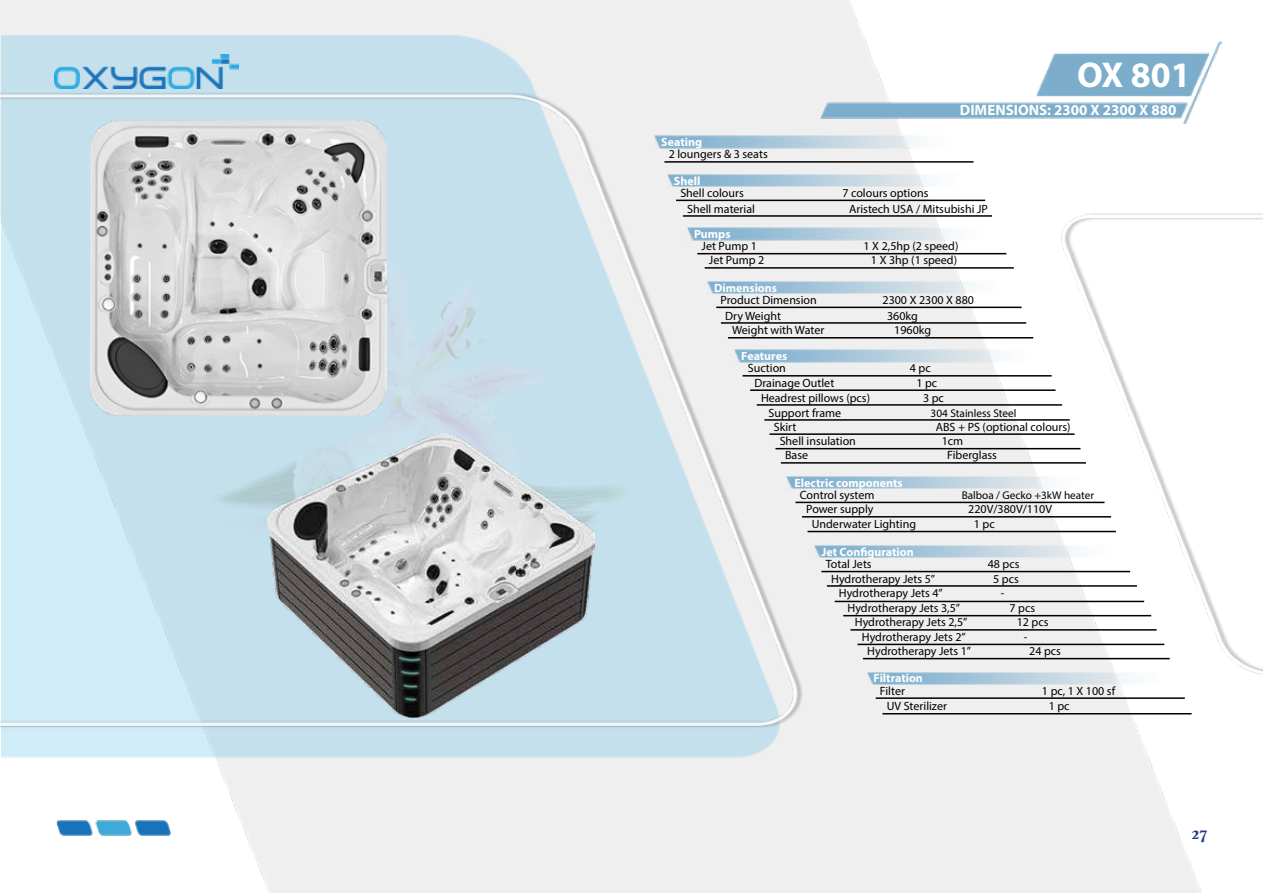
<style>
.page{position:relative;width:1263px;height:893px;background:#fff}
.page>*{position:absolute;margin:0;border:0;box-sizing:border-box;transform-origin:0 0}
.t1{font:700 36px "Myriad Pro";color:#fff}
.t2{font:700 18px "Athelas";color:#283583}
.t3{font:700 15px "Myriad Pro";color:#fff}
.t4{font:12px "Myriad Pro";color:#000}
.t5{font:700 12px "Myriad Pro";color:#fff}
.t6{font:11.25px "Myriad Pro";color:#000}
</style>
<div class="page">
<img style="left:809px;top:0;width:393px;height:893px">
<img style="left:0;top:0;width:809px;height:893px">
<img style="left:54px;top:817px;width:119px;height:22px">
<img style="left:821px;top:41px;width:401px;height:83px">
<img style="left:54px;top:54px;width:184px;height:34px">
<img style="left:655px;top:136px;width:309px;height:12px">
<hr style="left:664px;top:161px;width:309px;height:2px;background:#000">
<img style="left:668px;top:174px;width:309px;height:13px">
<hr style="left:676px;top:200px;width:309px;height:1px;background:#000">
<hr style="left:683px;top:215px;width:309px;height:2px;background:#000">
<img style="left:688px;top:228px;width:309px;height:12px">
<hr style="left:697px;top:253px;width:309px;height:1px;background:#000">
<img style="left:708px;top:281px;width:309px;height:13px">
<hr style="left:716px;top:307px;width:305px;height:1px;background:#000">
<hr style="left:721px;top:322px;width:305px;height:2px;background:#000">
<hr style="left:728px;top:337px;width:305px;height:1px;background:#000">
<img style="left:734px;top:350px;width:309px;height:12px">
<hr style="left:742px;top:375px;width:310px;height:2px;background:#000">
<hr style="left:750px;top:389px;width:305px;height:2px;background:#000">
<hr style="left:757px;top:404px;width:305px;height:2px;background:#000">
<hr style="left:764px;top:419px;width:306px;height:2px;background:#000">
<hr style="left:769px;top:433px;width:305px;height:2px;background:#000">
<hr style="left:775px;top:448px;width:305px;height:1px;background:#000">
<hr style="left:781px;top:462px;width:305px;height:2px;background:#000">
<img style="left:787px;top:476px;width:272px;height:13px">
<hr style="left:795px;top:502px;width:309px;height:1px;background:#000">
<hr style="left:802px;top:516px;width:309px;height:2px;background:#000">
<hr style="left:807px;top:531px;width:309px;height:1px;background:#000">
<img style="left:814px;top:545px;width:245px;height:13px">
<hr style="left:821px;top:571px;width:309px;height:1px;background:#000">
<hr style="left:827px;top:585px;width:310px;height:2px;background:#000">
<hr style="left:835px;top:601px;width:309px;height:1px;background:#000">
<hr style="left:843px;top:615px;width:308px;height:1px;background:#000">
<hr style="left:850px;top:629px;width:307px;height:2px;background:#000">
<hr style="left:857px;top:644px;width:307px;height:1px;background:#000">
<hr style="left:863px;top:658px;width:307px;height:1px;background:#000">
<img style="left:146px;top:230px;width:538px;height:358px">
<img style="left:90px;top:119px;width:297px;height:297px">
<img style="left:268px;top:433px;width:327px;height:284px">
<img style="left:867px;top:672px;width:192px;height:12px">
<hr style="left:876px;top:697px;width:309px;height:2px;background:#000">
<hr style="left:882px;top:713px;width:309px;height:1px;background:#000">
<img style="left:1059px;top:204px;width:204px;height:484px">
<hr style="left:705px;top:267px;width:309px;height:2px;background:#000">
<h1 class="t1" style="left:1077px;top:51px;width:115px">ΟΧ 801</h1>
<p class="t3" style="left:960px;top:100px;width:218px">DIMENSIONS: 2300 X 2300 X 880</p>
<p class="t5" style="left:661px;top:134px;width:42px">Seating</p>
<p class="t4" style="left:669px;top:147px;width:101px">2 loungers &amp; 3 seats</p>
<p class="t5" style="left:674px;top:173px;width:28px">Shell</p>
<p class="t4" style="left:680px;top:186px;width:65px">Shell colours</p>
<p class="t4" style="left:842px;top:186px;width:88px">7 colours options</p>
<p class="t4" style="left:687px;top:201px;width:69px">Shell material</p>
<p class="t4" style="left:849px;top:201px;width:140px">Aristech USA / Mitsubishi JP</p>
<p class="t5" style="left:694px;top:226px;width:38px">Pumps</p>
<p class="t4" style="left:701px;top:239px;width:57px">Jet Pump 1</p>
<p class="t4" style="left:863px;top:239px;width:96px">1 X 2,5hp (2 speed)</p>
<p class="t5" style="left:714px;top:280px;width:65px">Dimensions</p>
<p class="t4" style="left:720px;top:292px;width:98px">Product Dimension</p>
<p class="t4" style="left:882px;top:292px;width:93px">2300 X 2300 X 880</p>
<p class="t4" style="left:725px;top:308px;width:57px">Dry Weight</p>
<p class="t4" style="left:887px;top:308px;width:32px">360kg</p>
<p class="t4" style="left:732px;top:323px;width:94px">Weight with Water</p>
<p class="t4" style="left:894px;top:323px;width:38px">1960kg</p>
<p class="t5" style="left:741px;top:348px;width:47px">Features</p>
<p class="t4" style="left:748px;top:361px;width:40px">Suction</p>
<p class="t4" style="left:910px;top:361px;width:22px">4 pc</p>
<p class="t4" style="left:754px;top:375px;width:81px">Drainage Outlet</p>
<p class="t4" style="left:916px;top:375px;width:22px">1 pc</p>
<p class="t4" style="left:761px;top:390px;width:111px">Headrest pillows (pcs)</p>
<p class="t4" style="left:923px;top:390px;width:22px">3 pc</p>
<p class="t4" style="left:769px;top:405px;width:74px">Support frame</p>
<p class="t6" style="left:931px;top:406px;width:87px">304 Stainless Steel</p>
<p class="t4" style="left:774px;top:419px;width:24px">Skirt</p>
<p class="t4" style="left:936px;top:419px;width:136px">ABS + PS (optional colours)</p>
<p class="t4" style="left:780px;top:434px;width:78px">Shell insulation</p>
<p class="t4" style="left:942px;top:434px;width:23px">1cm</p>
<p class="t4" style="left:785px;top:448px;width:25px">Base</p>
<p class="t4" style="left:947px;top:448px;width:51px">Fiberglass</p>
<p class="t5" style="left:794px;top:475px;width:110px">Electric components</p>
<p class="t4" style="left:800px;top:488px;width:76px">Control system</p>
<p class="t6" style="left:962px;top:488px;width:134px">Balboa / Gecko +3kW heater</p>
<p class="t4" style="left:806px;top:502px;width:69px">Power supply</p>
<p class="t4" style="left:968px;top:502px;width:85px">220V/380V/110V</p>
<p class="t4" style="left:812px;top:517px;width:106px">Underwater Lighting</p>
<p class="t4" style="left:974px;top:517px;width:22px">1 pc</p>
<p class="t5" style="left:821px;top:544px;width:94px">Jet Configuration</p>
<p class="t4" style="left:826px;top:557px;width:48px">Total Jets</p>
<p class="t4" style="left:988px;top:557px;width:33px">48 pcs</p>
<p class="t4" style="left:831px;top:571px;width:105px">Hydrotherapy Jets 5”</p>
<p class="t4" style="left:993px;top:571px;width:27px">5 pcs</p>
<p class="t4" style="left:839px;top:586px;width:105px">Hydrotherapy Jets 4”</p>
<p class="t4" style="left:1001px;top:586px;width:5px">-</p>
<p class="t4" style="left:847px;top:601px;width:114px">Hydrotherapy Jets 3,5”</p>
<p class="t4" style="left:1009px;top:601px;width:27px">7 pcs</p>
<p class="t4" style="left:855px;top:615px;width:114px">Hydrotherapy Jets 2,5”</p>
<p class="t4" style="left:1017px;top:615px;width:33px">12 pcs</p>
<p class="t4" style="left:862px;top:630px;width:105px">Hydrotherapy Jets 2”</p>
<p class="t4" style="left:1024px;top:630px;width:5px">-</p>
<p class="t4" style="left:867px;top:644px;width:105px">Hydrotherapy Jets 1”</p>
<p class="t4" style="left:1029px;top:644px;width:33px">24 pcs</p>
<p class="t4" style="left:709px;top:253px;width:57px">Jet Pump 2</p>
<p class="t4" style="left:871px;top:253px;width:88px">1 X 3hp (1 speed)</p>
<p class="t5" style="left:873px;top:670px;width:51px">Filtration</p>
<p class="t4" style="left:880px;top:683px;width:27px">Filter</p>
<p class="t4" style="left:1042px;top:683px;width:75px">1 pc, 1 X 100 sf</p>
<p class="t4" style="left:887px;top:699px;width:62px">UV Sterilizer</p>
<p class="t4" style="left:1049px;top:699px;width:22px">1 pc</p>
<h2 class="t2" style="left:1192px;top:818px;width:17px">27</h2>
</div>
